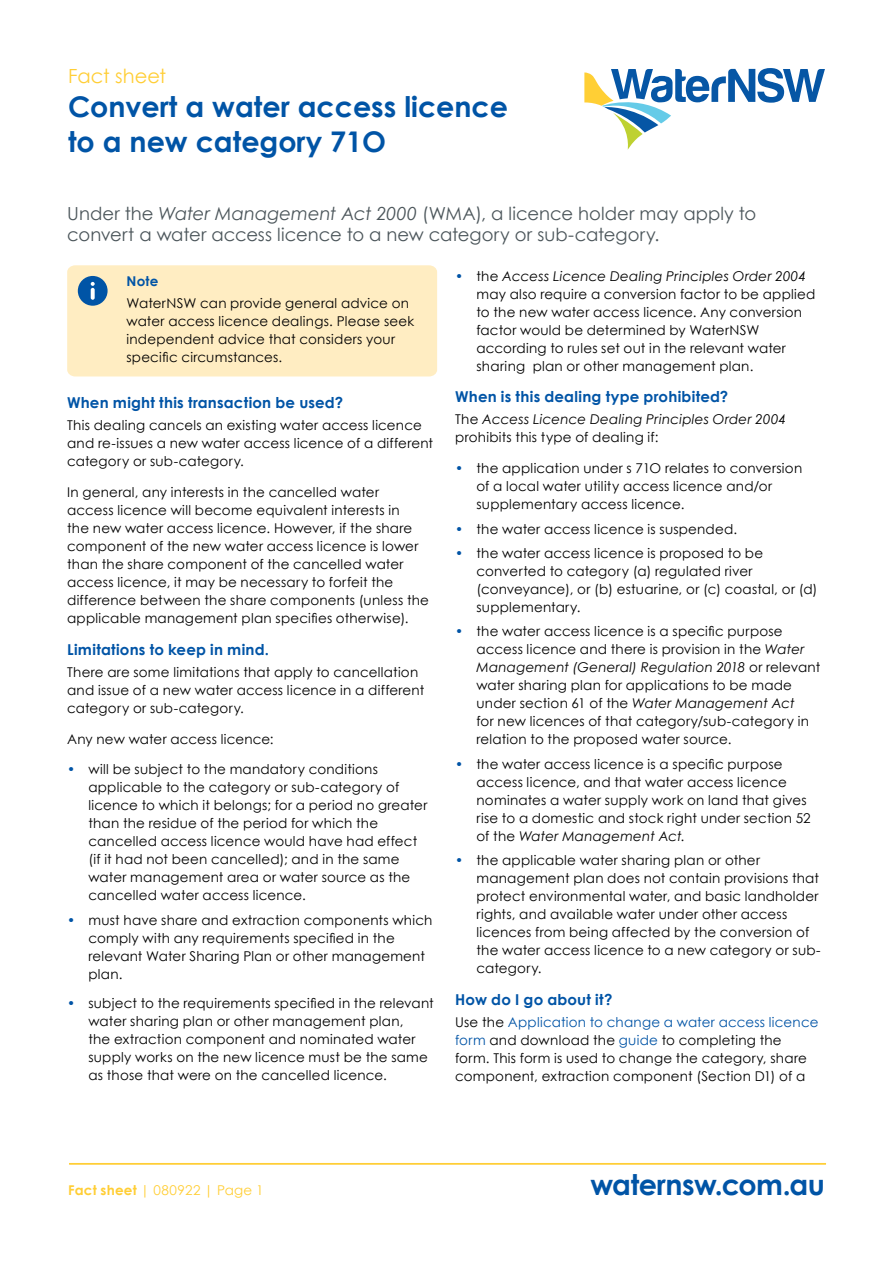
<style>
.page{position:relative;width:893px;height:1263px;background:#fff}
.page>*{position:absolute;margin:0;border:0;box-sizing:border-box;transform-origin:0 0}
.t1{font:700 28.5px/34.5px "Century Gothic";color:#0054a6}
.t2{font:700 28.5px "Century Gothic";letter-spacing:-.02em;color:#0054a6}
.t3{font:19.5px "Century Gothic";color:#ffce35}
.t4{font:18px/21.6px "Century Gothic";color:#4b555a}
.t5{font:700 15px "Century Gothic";letter-spacing:.015em;color:#0054a6}
.t6{font:13.5px/18px "Century Gothic";letter-spacing:.015em;color:#000}
.t7{font:italic 13.5px/18px "Century Gothic";letter-spacing:.015em;color:#000}
.t8{font:13.5px "Century Gothic";letter-spacing:.025em;color:#ffce35}
.t9{font:700 13.5px "Century Gothic";color:#0054a6}
.s1{font-style:italic}
.s2{color:#0054a6}
.s3{font-style:normal}
.s4{font-weight:700}
</style>
<div class="page">
<svg style="left:584px;top:68px;width:241px;height:82px"></svg>
<div style="left:67px;top:265px;width:370px;height:111px;background:#ffedc2"></div>
<hr style="left:69px;top:1163px;width:757px;height:1px;background:#ffce35">
<h2 class="t3" style="left:68px;top:62px;width:100px">Fact sheet</h2>
<h1 class="t1" style="left:68px;top:88px;width:442px">Convert a water access licence to a new category 71O</h1>
<h3 class="t4" style="left:67px;top:202px;width:691px">Under the <span class="s1">Water Management Act 2000</span> (WMA), a licence holder may apply to convert a water access licence to a new category or sub-category.</h3>
<p class="t9" style="left:126px;top:271px;width:33px">Note</p>
<p class="t6" style="left:126px;top:294px;width:289px">WaterNSW can provide general advice on water access licence dealings. Please seek independent advice that considers your specific circumstances.</p>
<p class="t5" style="left:67px;top:391px;width:277px">When might this transaction be used?</p>
<p class="t6" style="left:67px;top:416px;width:367px">This dealing cancels an existing water access licence and re-issues a new water access licence of a different category or sub-category.</p>
<p class="t6" style="left:67px;top:483px;width:363px">In general, any interests in the cancelled water<br>access licence will become equivalent interests in<br>the new water access licence. However, if the share component of the new water access licence is lower than the share component of the cancelled water access licence, it may be necessary to forfeit the difference between the share components (unless the applicable management plan specifies otherwise).</p>
<p class="t5" style="left:67px;top:638px;width:203px">Limitations to keep in mind.</p>
<p class="t6" style="left:67px;top:663px;width:359px">There are some limitations that apply to cancellation and issue of a new water access licence in a different category or sub-category.</p>
<p class="t6" style="left:67px;top:729px;width:208px">Any new water access licence:</p>
<p class="t6" style="left:88px;top:760px;width:340px;text-indent:-21px"><span class="s2">•</span> will be subject to the mandatory conditions applicable to the category or sub-category of licence to which it belongs; for a period no greater than the residue of the period for which the cancelled access licence would have had effect (if it had not been cancelled); and in the same water management area or water source as the cancelled water access licence.</p>
<p class="t6" style="left:88px;top:910px;width:346px;text-indent:-21px"><span class="s2">•</span> must have share and extraction components which comply with any requirements specified in the relevant Water Sharing Plan or other management plan.</p>
<p class="t6" style="left:88px;top:994px;width:347px;text-indent:-21px"><span class="s2">•</span> subject to the requirements specified in the relevant water sharing plan or other management plan,<br>the extraction component and nominated water supply works on the new licence must be the same as those that were on the cancelled licence.</p>
<p class="t6" style="left:476px;top:266px;width:340px;text-indent:-21px"><span class="s2">•</span> the <span class="s1">Access Licence Dealing Principles Order 2004 </span>may also require a conversion factor to be applied to the new water access licence. Any conversion factor would be determined by WaterNSW according to rules set out in the relevant water sharing plan or other management plan.</p>
<p class="t5" style="left:455px;top:385px;width:275px">When is this dealing type prohibited?</p>
<p class="t7" style="left:455px;top:410px;width:333px"><span class="s3">The</span> Access Licence Dealing Principles Order 2004 <span class="s3">prohibits this type of dealing if:</span></p>
<p class="t6" style="left:476px;top:459px;width:327px;text-indent:-21px"><span class="s2">•</span> the application under s 71O relates to conversion of a local water utility access licence and/or supplementary access licence.</p>
<p class="t6" style="left:455px;top:519px;width:283px"><span class="s2">•</span> the water access licence is suspended.</p>
<p class="t6" style="left:476px;top:544px;width:343px;text-indent:-21px"><span class="s2">•</span> the water access licence is proposed to be converted to category (a) regulated river (conveyance), or (b) estuarine, or (c) coastal, or (d) supplementary.</p>
<p class="t6" style="left:476px;top:622px;width:345px;text-indent:-21px"><span class="s2">•</span> the water access licence is a specific purpose access licence and there is provision in the <span class="s1">Water Management (General) Regulation 2018</span> or relevant water sharing plan for applications to be made under section 61 of the <span class="s1">Water Management Act<br></span>for new licences of that category/sub-category in relation to the proposed water source.</p>
<p class="t6" style="left:476px;top:754px;width:336px;text-indent:-21px"><span class="s2">•</span> the water access licence is a specific purpose access licence, and that water access licence nominates a water supply work on land that gives rise to a domestic and stock right under section 52 of the <span class="s1">Water Management Act.</span></p>
<p class="t6" style="left:476px;top:851px;width:346px;text-indent:-21px"><span class="s2">•</span> the applicable water sharing plan or other management plan does not contain provisions that protect environmental water, and basic landholder rights, and available water under other access licences from being affected by the conversion of the water access licence to a new category or sub&shy;category.</p>
<p class="t5" style="left:455px;top:988px;width:159px">How do I go about it?</p>
<p class="t6" style="left:455px;top:1013px;width:365px">Use the <span class="s2">Application to change a water access licence form</span> and download the <span class="s2">guide</span> to completing the form. This form is used to change the category, share component, extraction component (Section D1) of a</p>
<p class="t8" style="left:68px;top:1180px;width:197px"><span class="s4">Fact sheet</span> | 080922 | Page 1</p>
<h1 class="t2" style="left:591px;top:1163px;width:236px">waternsw.com.au</h1>
</div>
